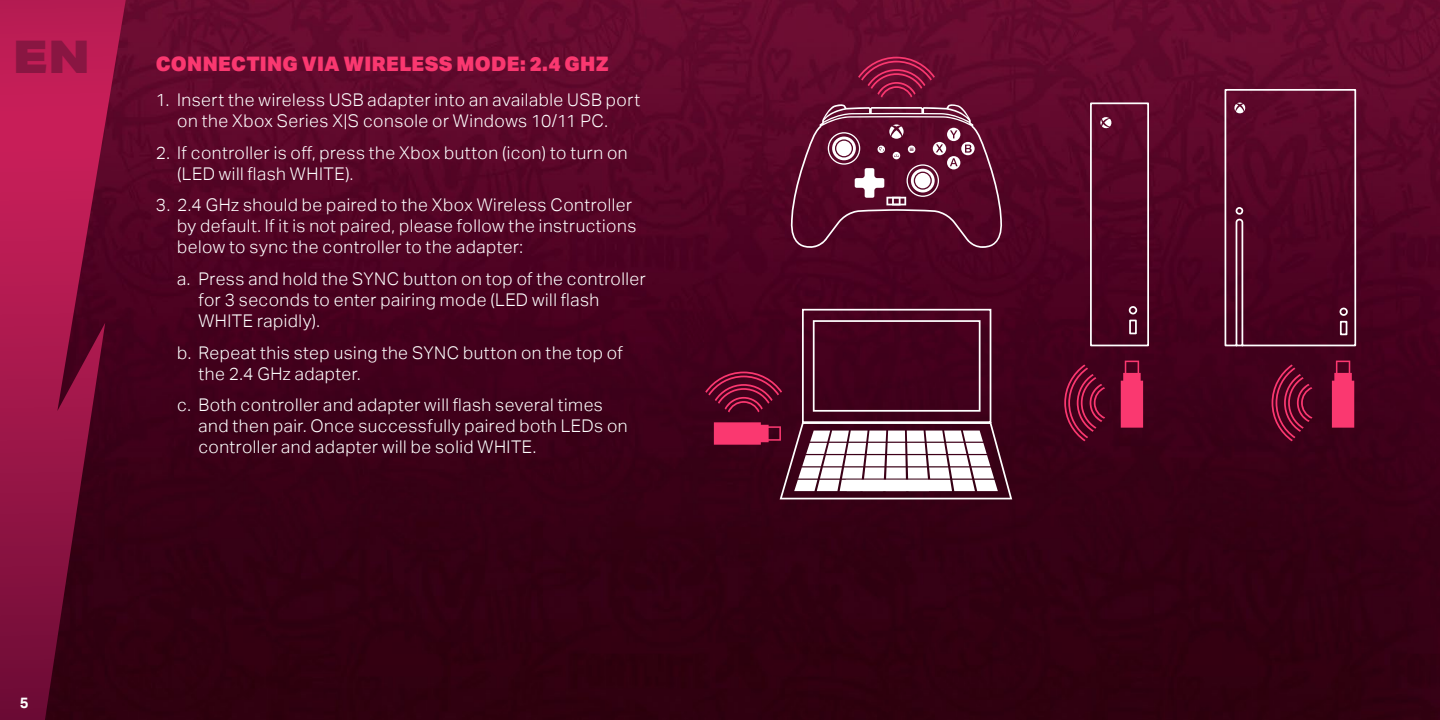
<style>
.page{position:relative;width:1440px;height:720px;background:#fff}
.page>*{position:absolute;margin:0;border:0;box-sizing:border-box;transform-origin:0 0}
.t1{font:900 45px "Aktiv Grotesk Ex";color:#891642}
.t2{font:900 20px "Aktiv Grotesk";letter-spacing:.015em;color:#fa3870}
.t3{font:300 17.5px/21px "Aktiv Grotesk";letter-spacing:.03em;color:#fff}
.t4{font:700 15px "Aktiv Grotesk";color:#fff}
</style>
<div class="page">
<img style="left:126px;top:0;width:1314px;height:720px">
<svg style="left:0;top:0;width:126px;height:720px;background:#85103b"></svg>
<svg style="left:789px;top:104px;width:214px;height:147px;background:#6b2341"></svg>
<svg style="left:1224px;top:88px;width:133px;height:259px;background:#5c1230"></svg>
<svg style="left:1089px;top:102px;width:61px;height:245px;background:#5f1735"></svg>
<svg style="left:778px;top:308px;width:235px;height:193px;background:#50152e"></svg>
<svg style="left:794px;top:431px;width:204px;height:60px"></svg>
<svg style="left:858px;top:57px;width:77px;height:41px;background:#82133b"></svg>
<svg style="left:705px;top:372px;width:77px;height:41px;background:#660b2c"></svg>
<svg style="left:1064px;top:364px;width:41px;height:77px;background:#660b2c"></svg>
<svg style="left:1272px;top:364px;width:40px;height:77px;background:#660b2c"></svg>
<svg style="left:714px;top:422px;width:67px;height:23px;background:#d42c5e"></svg>
<svg style="left:1332px;top:361px;width:22px;height:67px"></svg>
<svg style="left:1121px;top:361px;width:22px;height:67px"></svg>
<h1 class="t1" style="left:13px;top:27px;width:79px">EN</h1>
<p class="t2" style="left:156px;top:51px;width:455px">CONNECTING VIA WIRELESS MODE: 2.4 GHZ</p>
<p class="t3" style="left:177px;top:90px;width:464px;text-indent:-21px">1. Insert the wireless USB adapter into an available USB port on the Xbox Series X|S console or Windows 10/11 PC.</p>
<p class="t3" style="left:177px;top:142px;width:452px;text-indent:-21px">2. If controller is off, press the Xbox button (icon) to turn on (LED will flash WHITE).</p>
<p class="t3" style="left:177px;top:195px;width:461px;text-indent:-21px">3. 2.4 GHz should be paired to the Xbox Wireless Controller by default. If it is not paired, please follow the instructions below to sync the controller to the adapter:</p>
<p class="t3" style="left:198px;top:268px;width:449px;text-indent:-21px">a. Press and hold the SYNC button on top of the controller for 3 seconds to enter pairing mode (LED will flash<br>WHITE rapidly).</p>
<p class="t3" style="left:198px;top:342px;width:426px;text-indent:-21px">b. Repeat this step using the SYNC button on the top of the 2.4 GHz adapter.</p>
<p class="t3" style="left:198px;top:395px;width:431px;text-indent:-21px">c. Both controller and adapter will flash several times and then pair. Once successfully paired both LEDs on controller and adapter will be solid WHITE.</p>
<p class="t4" style="left:20px;top:694px;width:10px">5</p>
</div>
